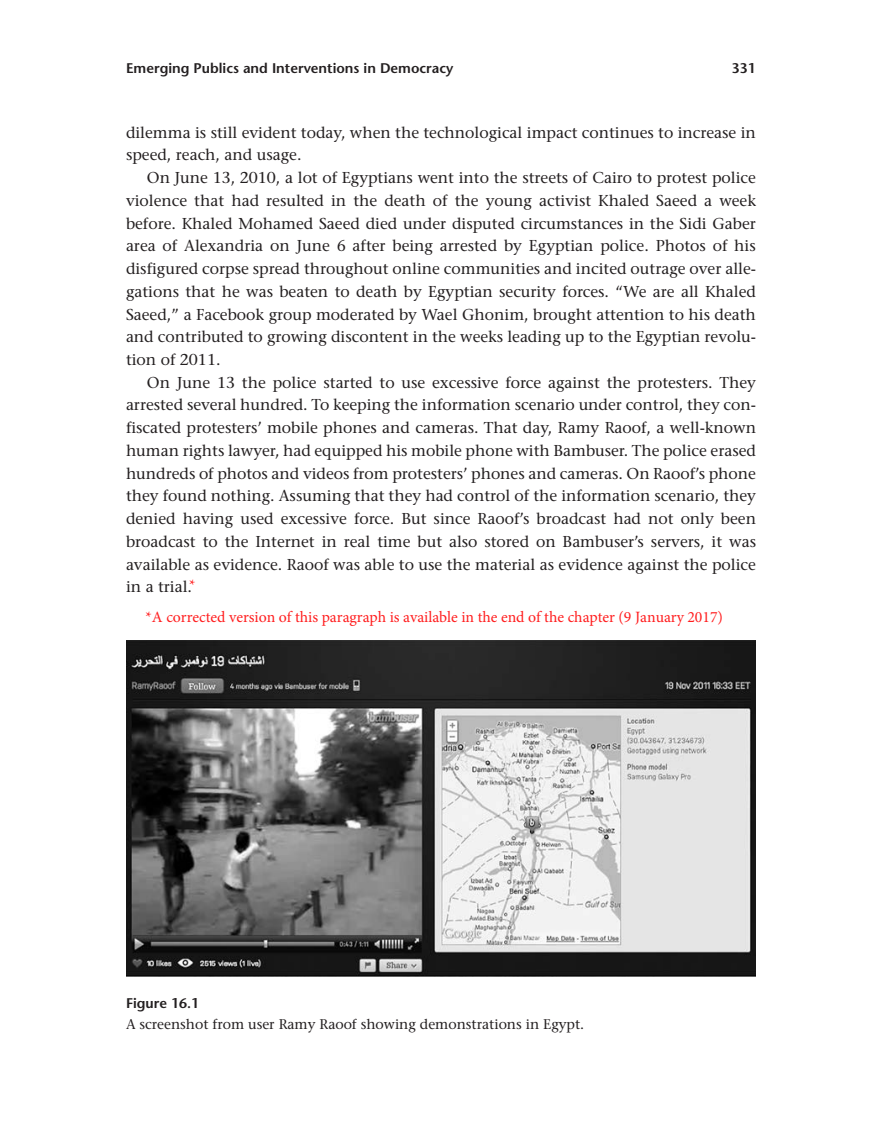
<style>
.page{position:relative;width:882px;height:1134px;background:#fff}
.page>*{position:absolute;margin:0;border:0;box-sizing:border-box;transform-origin:0 0}
.t1{font:500 15.75px/22.8px "Stone Serif Std";color:#231f20;text-align:justify}
.t2{font:15.75px/32px "Minion Pro";color:#ff1e1f}
.t3{font:500 14px "Stone Serif Std";color:#231f20}
.t4{font:600 14px "Stone Sans Std";color:#231f20}
</style>
<div class="page">
<img style="left:126px;top:640px;width:630px;height:337px">
<p class="t4" style="left:126px;top:60px;width:329px">Emerging Publics and Interventions in Democracy</p>
<p class="t4" style="left:732px;top:60px;width:26px">331</p>
<p class="t1" style="left:126px;top:121px;width:632px">dilemma is still evident today, when the technological impact continues to increase in speed, reach, and usage.</p>
<p class="t1" style="left:126px;top:166px;width:632px;text-indent:21px">On June 13, 2010, a lot of Egyptians went into the streets of Cairo to protest police violence that had resulted in the death of the young activist Khaled Saeed a week before. Khaled Mohamed Saeed died under disputed circumstances in the Sidi Gaber area of Alexandria on June 6 after being arrested by Egyptian police. Photos of his disfigured corpse spread throughout online communities and incited outrage over alle&shy;gations that he was beaten to death by Egyptian security forces. “We are all Khaled Saeed,” a Facebook group moderated by Wael Ghonim, brought attention to his death and contributed to growing discontent in the weeks leading up to the Egyptian revolu&shy;tion of 2011.</p>
<p class="t1" style="left:126px;top:371px;width:632px;text-indent:21px">On June 13 the police started to use excessive force against the protesters. They arrested several hundred. To keeping the information scenario under control, they con&shy;fiscated protesters’ mobile phones and cameras. That day, Ramy Raoof, a well-known human rights lawyer, had equipped his mobile phone with Bambuser. The police erased hundreds of photos and videos from protesters’ phones and cameras. On Raoof’s phone they found nothing. Assuming that they had control of the information scenario, they denied having used excessive force. But since Raoof’s broadcast had not only been broadcast to the Internet in real time but also stored on Bambuser’s servers, it was available as evidence. Raoof was able to use the material as evidence against the police in a trial.</p>
<p class="t2" style="left:146px;top:569px;width:579px;text-indent:43px">*<br>*A corrected version of this paragraph is available in the end of the chapter (9 January 2017)</p>
<p class="t4" style="left:126px;top:995px;width:75px">Figure 16.1</p>
<p class="t3" style="left:126px;top:1016px;width:460px">A screenshot from user Ramy Raoof showing demonstrations in Egypt.</p>
</div>
